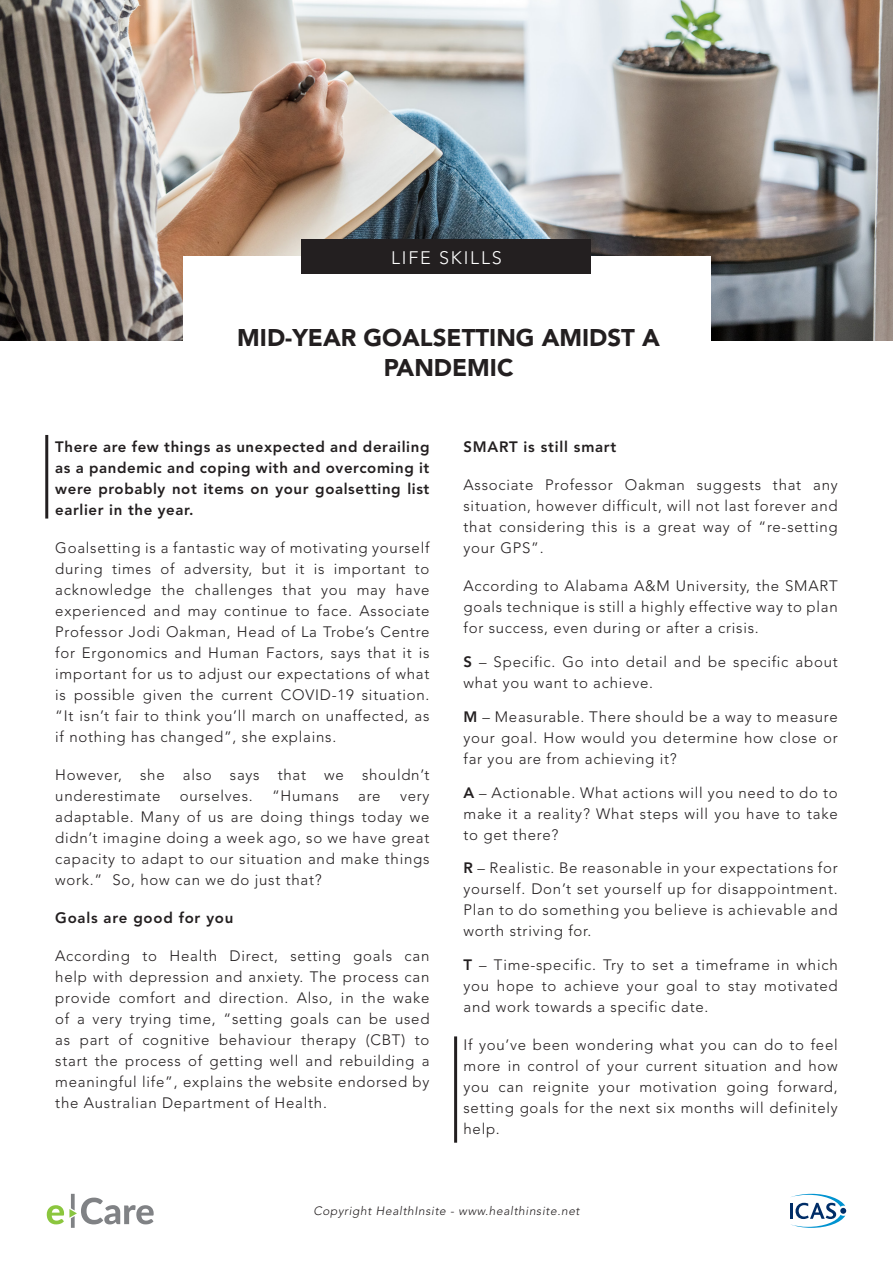
<style>
.page{position:relative;width:893px;height:1263px;background:#fff}
.page>*{position:absolute;margin:0;border:0;box-sizing:border-box;transform-origin:0 0}
.t1{font:900 24px/30px "Avenir LT Std";color:#231f20;text-align:center}
.t2{font:300 18px "Avenir LT Std";letter-spacing:.1em;color:#fff}
.t3{font:300 15px/21px "Avenir LT Std";letter-spacing:.05em;color:#231f20;text-align:justify}
.t4{font:800 15px/21px "Avenir LT Std";letter-spacing:.04em;color:#231f20;text-align:justify}
.t5{font:italic 300 12px "Avenir LT Std";letter-spacing:.05em;color:#231f20}
.s1{font-weight:800}
</style>
<div class="page">
<img style="left:0;top:0;width:893px;height:340px">
<div style="left:183px;top:257px;width:527px;height:170px;background:#fff"></div>
<div style="left:302px;top:240px;width:289px;height:34px;background:#231f20"></div>
<hr style="left:45px;top:435px;width:3px;height:83px;background:#231f20">
<hr style="left:454px;top:1036px;width:3px;height:107px;background:#231f20">
<svg style="left:47px;top:1194px;width:107px;height:34px"></svg>
<svg style="left:790px;top:1194px;width:56px;height:34px"></svg>
<p class="t2" style="left:391px;top:247px;width:112px">LIFE SKILLS</p>
<p class="t1" style="left:237px;top:322px;width:424px">MID-YEAR GOALSETTING AMIDST A<br>PANDEMIC</p>
<p class="t4" style="left:55px;top:437px;width:376px">There are few things as unexpected and derailing as a pandemic and coping with and overcoming it were probably not items on your goalsetting list earlier in the year.</p>
<p class="t3" style="left:55px;top:538px;width:376px">Goalsetting is a fantastic way of motivating yourself during times of adversity, but it is important to acknowledge the challenges that you may have experienced and may continue to face. Associate Professor Jodi Oakman, Head of La Trobe’s Centre for Ergonomics and Human Factors, says that it is important for us to adjust our expectations of what is possible given the current COVID-19 situation. “It isn’t fair to think you’ll march on unaffected, as if nothing has changed”, she explains.</p>
<p class="t3" style="left:55px;top:765px;width:376px">However, she also says that we shouldn’t underestimate</p>
<p class="t3" style="left:180px;top:786px;width:74px">ourselves.</p>
<p class="t3" style="left:272px;top:786px;width:68px">“Humans</p>
<p class="t3" style="left:358px;top:786px;width:24px">are</p>
<p class="t3" style="left:55px;top:786px;width:376px;text-indent:345px">very adaptable. Many of us are doing things today we didn’t imagine doing a week ago, so we have great capacity to adapt to our situation and make things work.” So, how can we do just that?</p>
<p class="t4" style="left:55px;top:908px;width:180px">Goals are good for you</p>
<p class="t3" style="left:55px;top:946px;width:376px">According to Health Direct, setting goals can help with depression and anxiety. The process can provide comfort and direction. Also, in the wake of a very trying time, “setting goals can be used as part of cognitive behaviour therapy (CBT) to start the process of getting well and rebuilding a meaningful life”, explains the website endorsed by the Australian Department of Health.</p>
<p class="t4" style="left:463px;top:437px;width:154px">SMART is still smart</p>
<p class="t3" style="left:463px;top:475px;width:376px">Associate Professor Oakman suggests that any situation, however difficult, will not last forever and that considering this is a great way of “re-setting your GPS”.</p>
<p class="t3" style="left:463px;top:576px;width:376px">According to Alabama A&amp;M University, the SMART goals technique is still a highly effective way to plan for success, even during or after a crisis.</p>
<p class="t3" style="left:463px;top:651px;width:376px"><span class="s1">S</span> – Specific. Go into detail and be specific about what you want to achieve.</p>
<p class="t3" style="left:463px;top:706px;width:376px"><span class="s1">M</span> – Measurable. There should be a way to measure your goal. How would you determine how close or far you are from achieving it?</p>
<p class="t3" style="left:463px;top:782px;width:376px"><span class="s1">A</span> – Actionable. What actions will you need to do to make it a reality? What steps will you have to take to get there?</p>
<p class="t3" style="left:463px;top:858px;width:376px"><span class="s1">R</span> – Realistic. Be reasonable in your expectations for yourself. Don’t set yourself up for disappointment.<br>Plan to do something you believe is achievable and worth striving for.</p>
<p class="t3" style="left:463px;top:954px;width:376px"><span class="s1">T</span> – Time-specific. Try to set a timeframe in which you hope to achieve your goal to stay motivated and work towards a specific date.</p>
<p class="t3" style="left:463px;top:1034px;width:376px">If you’ve been wondering what you can do to feel more in control of your current situation and how you can reignite your motivation going forward, setting goals for the next six months will definitely help.</p>
<p class="t5" style="left:313px;top:1204px;width:268px">Copyright HealthInsite - www.healthinsite.net</p>
</div>
